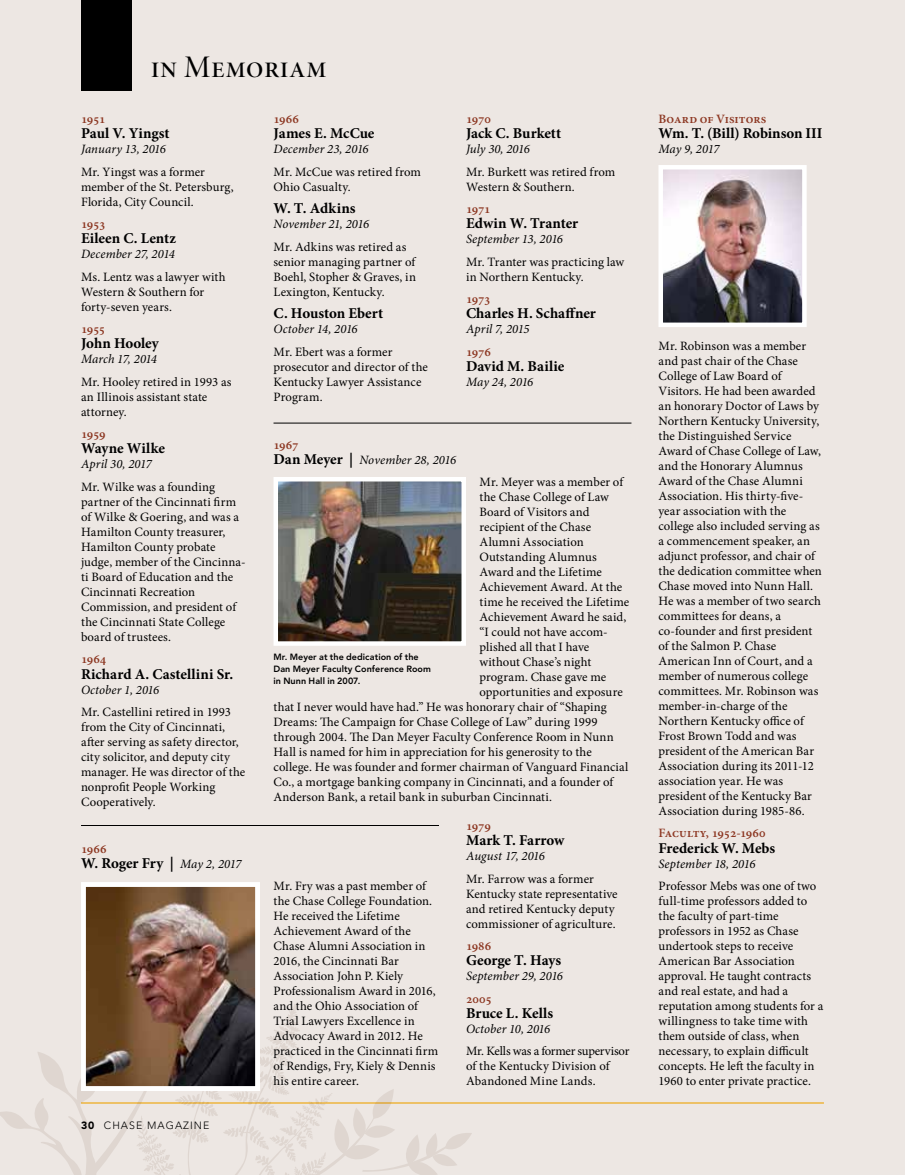
<style>
.page{position:relative;width:905px;height:1175px;background:#fff}
.page>*{position:absolute;margin:0;border:0;box-sizing:border-box;transform-origin:0 0}
.t1{font:31.5px "Minion Pro Medium Disp";letter-spacing:.015em;color:#000}
.t2{font:700 15px "Minion Pro";letter-spacing:-.005em;color:#000}
.t3{font:12.75px/15px "Minion Pro";letter-spacing:.005em;color:#000}
.t4{font:italic 12.75px/15.1px "Minion Pro";letter-spacing:.005em;color:#000}
.t5{font:600 12.75px "Minion Pro";letter-spacing:-.02em;color:#8d3823}
.t6{font:600 12.75px "Minion Pro";color:#8d3823}
.t7{font:300 10.5px "Avenir LT Std";letter-spacing:.1em;color:#000}
.t8{font:800 9px/12px "Avenir LT Std";letter-spacing:.01em;color:#000}
.s1{font-weight:400;font-style:italic;font-size:12.75px}
.s2{font-weight:900}
.s3{font-weight:600;font-style:normal;color:#8d3823}
.s4{font-weight:700;font-style:normal;font-size:15px}
</style>
<div class="page">
<div style="left:0;top:0;width:904px;height:1174px;background:#ede7e3"></div>
<svg style="left:0;top:1003px;width:472px;height:171px"></svg>
<div style="left:81px;top:0;width:51px;height:90px;background:#000"></div>
<img style="left:87px;top:888px;width:167px;height:197px">
<div style="left:81px;top:882px;width:179px;height:209px;border:5px solid #fff"></div>
<img style="left:663px;top:170px;width:138px;height:152px">
<div style="left:658px;top:165px;width:148px;height:162px;border:4px solid #fff"></div>
<img style="left:278px;top:482px;width:183px;height:159px">
<div style="left:273px;top:477px;width:193px;height:169px;border:4px solid #fff"></div>
<hr style="left:81px;top:825px;width:358px;height:1px;background:#000">
<hr style="left:273px;top:423px;width:358px;height:1px;background:#000">
<h1 class="t1" style="left:151px;top:48px;width:177px">in Memoriam</h1>
<p class="t5" style="left:81px;top:110px;width:26px">1951</p>
<p class="t2" style="left:81px;top:123px;width:90px">Paul V. Yingst</p>
<p class="t4" style="left:81px;top:142px;width:86px">January 13, 2016</p>
<p class="t3" style="left:81px;top:164px;width:154px">Mr. Yingst was a former member of the St. Petersburg,<br>Florida, City Council.</p>
<p class="t5" style="left:81px;top:215px;width:26px">1953</p>
<p class="t2" style="left:81px;top:228px;width:96px">Eileen C. Lentz</p>
<p class="t4" style="left:81px;top:247px;width:95px">December 27, 2014</p>
<p class="t3" style="left:81px;top:269px;width:146px">Ms. Lentz was a lawyer with<br>Western &amp; Southern for forty-seven years.</p>
<p class="t5" style="left:81px;top:320px;width:26px">1955</p>
<p class="t2" style="left:81px;top:333px;width:79px">John Hooley</p>
<p class="t4" style="left:81px;top:352px;width:77px">March 17, 2014</p>
<p class="t3" style="left:81px;top:374px;width:152px">Mr. Hooley retired in 1993 as an Illinois assistant state attorney.</p>
<p class="t5" style="left:81px;top:425px;width:26px">1959</p>
<p class="t2" style="left:81px;top:438px;width:85px">Wayne Wilke</p>
<p class="t4" style="left:81px;top:457px;width:72px">April 30, 2017</p>
<p class="t3" style="left:81px;top:479px;width:166px">Mr. Wilke was a founding partner of the Cincinnati firm of Wilke &amp; Goering, and was a<br>Hamilton County treasurer,<br>Hamilton County probate judge, member of the Cincinna&shy;ti Board of Education and the<br>Cincinnati Recreation<br>Commission, and president of the Cincinnati State College board of trustees.</p>
<p class="t5" style="left:81px;top:650px;width:27px">1964</p>
<p class="t2" style="left:81px;top:663px;width:154px">Richard A. Castellini Sr.</p>
<p class="t4" style="left:81px;top:682px;width:80px">October 1, 2016</p>
<p class="t3" style="left:81px;top:704px;width:166px">Mr. Castellini retired in 1993 from the City of Cincinnati, after serving as safety director, city solicitor, and deputy city manager. He was director of the nonprofit People Working<br>Cooperatively.</p>
<p class="t5" style="left:81px;top:839px;width:27px">1966</p>
<p class="t2" style="left:81px;top:852px;width:162px">W. Roger Fry | <span class="s1">May 2, 2017</span></p>
<p class="t7" style="left:81px;top:1119px;width:130px"><span class="s2">30</span> CHASE MAGAZINE</p>
<p class="t5" style="left:273px;top:110px;width:27px">1966</p>
<p class="t2" style="left:273px;top:123px;width:102px">James E. McCue</p>
<p class="t4" style="left:273px;top:142px;width:97px">December 23, 2016</p>
<p class="t3" style="left:273px;top:164px;width:149px">Mr. McCue was retired from<br>Ohio Casualty.</p>
<p class="t2" style="left:273px;top:198px;width:84px">W. T. Adkins</p>
<p class="t4" style="left:273px;top:217px;width:97px">November 21, 2016</p>
<p class="t3" style="left:273px;top:239px;width:144px">Mr. Adkins was retired as senior managing partner of<br>Boehl, Stopher &amp; Graves, in<br>Lexington, Kentucky.</p>
<p class="t2" style="left:273px;top:303px;width:111px">C. Houston Ebert</p>
<p class="t4" style="left:273px;top:322px;width:86px">October 14, 2016</p>
<p class="t3" style="left:273px;top:344px;width:156px">Mr. Ebert was a former prosecutor and director of the<br>Kentucky Lawyer Assistance<br>Program.</p>
<p class="t5" style="left:466px;top:110px;width:26px">1970</p>
<p class="t2" style="left:466px;top:123px;width:97px">Jack C. Burkett</p>
<p class="t4" style="left:466px;top:142px;width:65px">July 30, 2016</p>
<p class="t3" style="left:466px;top:164px;width:151px">Mr. Burkett was retired from<br>Western &amp; Southern.</p>
<p class="t5" style="left:466px;top:200px;width:26px">1971</p>
<p class="t2" style="left:466px;top:213px;width:114px">Edwin W. Tranter</p>
<p class="t4" style="left:466px;top:232px;width:98px">September 13, 2016</p>
<p class="t3" style="left:466px;top:254px;width:160px">Mr. Tranter was practicing law in Northern Kentucky.</p>
<p class="t5" style="left:466px;top:290px;width:26px">1973</p>
<p class="t2" style="left:466px;top:303px;width:131px">Charles H. Schaffner</p>
<p class="t4" style="left:466px;top:322px;width:65px">April 7, 2015</p>
<p class="t5" style="left:466px;top:343px;width:26px">1976</p>
<p class="t2" style="left:466px;top:355px;width:100px">David M. Bailie</p>
<p class="t4" style="left:466px;top:374px;width:69px">May 24, 2016</p>
<p class="t4" style="left:273px;top:437px;width:184px"><span class="s3">1967<br></span><span class="s4">Dan Meyer |</span> November 28, 2016</p>
<p class="t3" style="left:479px;top:475px;width:146px">Mr. Meyer was a member of</p>
<p class="t3" style="left:479px;top:490px;width:131px">the Chase College of Law</p>
<p class="t3" style="left:479px;top:505px;width:111px">Board of Visitors and</p>
<p class="t3" style="left:479px;top:520px;width:113px">recipient of the Chase</p>
<p class="t3" style="left:479px;top:535px;width:106px">Alumni Association</p>
<p class="t3" style="left:479px;top:550px;width:119px">Outstanding Alumnus</p>
<p class="t3" style="left:479px;top:565px;width:124px">Award and the Lifetime</p>
<p class="t3" style="left:479px;top:579px;width:144px">Achievement Award. At the</p>
<p class="t3" style="left:479px;top:594px;width:151px">time he received the Lifetime</p>
<p class="t3" style="left:479px;top:609px;width:148px">Achievement Award he said,</p>
<p class="t3" style="left:479px;top:624px;width:130px">“I could not have accom-</p>
<p class="t3" style="left:479px;top:639px;width:111px">plished all that I have</p>
<p class="t3" style="left:479px;top:654px;width:113px">without Chase’s night</p>
<p class="t3" style="left:479px;top:669px;width:128px">program. Chase gave me</p>
<p class="t3" style="left:479px;top:684px;width:145px">opportunities and exposure</p>
<p class="t3" style="left:273px;top:699px;width:335px">that I never would have had.” He was honorary chair of “Shaping</p>
<p class="t3" style="left:273px;top:714px;width:325px">Dreams: The Campaign for Chase College of Law” during 1999</p>
<p class="t3" style="left:273px;top:729px;width:342px">through 2004. The Dan Meyer Faculty Conference Room in Nunn</p>
<p class="t3" style="left:273px;top:744px;width:320px">Hall is named for him in appreciation for his generosity to the</p>
<p class="t3" style="left:273px;top:759px;width:356px">college. He was founder and former chairman of Vanguard Financial</p>
<p class="t3" style="left:273px;top:774px;width:342px">Co., a mortgage banking company in Cincinnati, and a founder of</p>
<p class="t3" style="left:273px;top:789px;width:280px">Anderson Bank, a retail bank in suburban Cincinnati.</p>
<p class="t8" style="left:273px;top:651px;width:159px">Mr. Meyer at the dedication of the<br>Dan Meyer Faculty Conference Room in Nunn Hall in 2007.</p>
<p class="t3" style="left:273px;top:878px;width:166px">Mr. Fry was a past member of the Chase College Foundation.<br>He received the Lifetime<br>Achievement Award of the<br>Chase Alumni Association in<br>2016, the Cincinnati Bar<br>Association John P. Kiely<br>Professionalism Award in 2016, and the Ohio Association of<br>Trial Lawyers Excellence in<br>Advocacy Award in 2012. He practiced in the Cincinnati firm of Rendigs, Fry, Kiely &amp; Dennis his entire career.</p>
<p class="t5" style="left:466px;top:817px;width:26px">1979</p>
<p class="t2" style="left:466px;top:829px;width:100px">Mark T. Farrow</p>
<p class="t4" style="left:466px;top:848px;width:80px">August 17, 2016</p>
<p class="t3" style="left:466px;top:871px;width:153px">Mr. Farrow was a former<br>Kentucky state representative and retired Kentucky deputy commissioner of agriculture.</p>
<p class="t5" style="left:466px;top:937px;width:27px">1986</p>
<p class="t2" style="left:466px;top:949px;width:97px">George T. Hays</p>
<p class="t4" style="left:466px;top:968px;width:98px">September 29, 2016</p>
<p class="t5" style="left:466px;top:989px;width:28px">2005</p>
<p class="t2" style="left:466px;top:1002px;width:89px">Bruce L. Kells</p>
<p class="t4" style="left:466px;top:1021px;width:86px">October 10, 2016</p>
<p class="t3" style="left:466px;top:1043px;width:165px">Mr. Kells was a former supervisor of the Kentucky Division of<br>Abandoned Mine Lands.</p>
<p class="t6" style="left:658px;top:110px;width:109px">Board of Visitors</p>
<p class="t2" style="left:658px;top:123px;width:165px">Wm. T. (Bill) Robinson III</p>
<p class="t4" style="left:658px;top:142px;width:62px">May 9, 2017</p>
<p class="t3" style="left:658px;top:338px;width:165px">Mr. Robinson was a member and past chair of the Chase<br>College of Law Board of<br>Visitors. He had been awarded an honorary Doctor of Laws by<br>Northern Kentucky University, the Distinguished Service<br>Award of Chase College of Law, and the Honorary Alumnus<br>Award of the Chase Alumni<br>Association. His thirty-five&shy;year association with the college also included serving as a commencement speaker, an adjunct professor, and chair of the dedication committee when<br>Chase moved into Nunn Hall.<br>He was a member of two search committees for deans, a co-founder and first president of the Salmon P. Chase<br>American Inn of Court, and a member of numerous college committees. Mr. Robinson was member-in-charge of the<br>Northern Kentucky office of<br>Frost Brown Todd and was president of the American Bar<br>Association during its 2011-12 association year. He was president of the Kentucky Bar<br>Association during 1985-86.</p>
<p class="t5" style="left:658px;top:824px;width:109px">Faculty, 1952-1960</p>
<p class="t2" style="left:658px;top:837px;width:118px">Frederick W. Mebs</p>
<p class="t4" style="left:658px;top:856px;width:98px">September 18, 2016</p>
<p class="t3" style="left:658px;top:878px;width:166px">Professor Mebs was one of two full-time professors added to the faculty of part-time professors in 1952 as Chase undertook steps to receive<br>American Bar Association approval. He taught contracts and real estate, and had a reputation among students for a willingness to take time with them outside of class, when necessary, to explain difficult concepts. He left the faculty in<br>1960 to enter private practice.</p>
</div>
